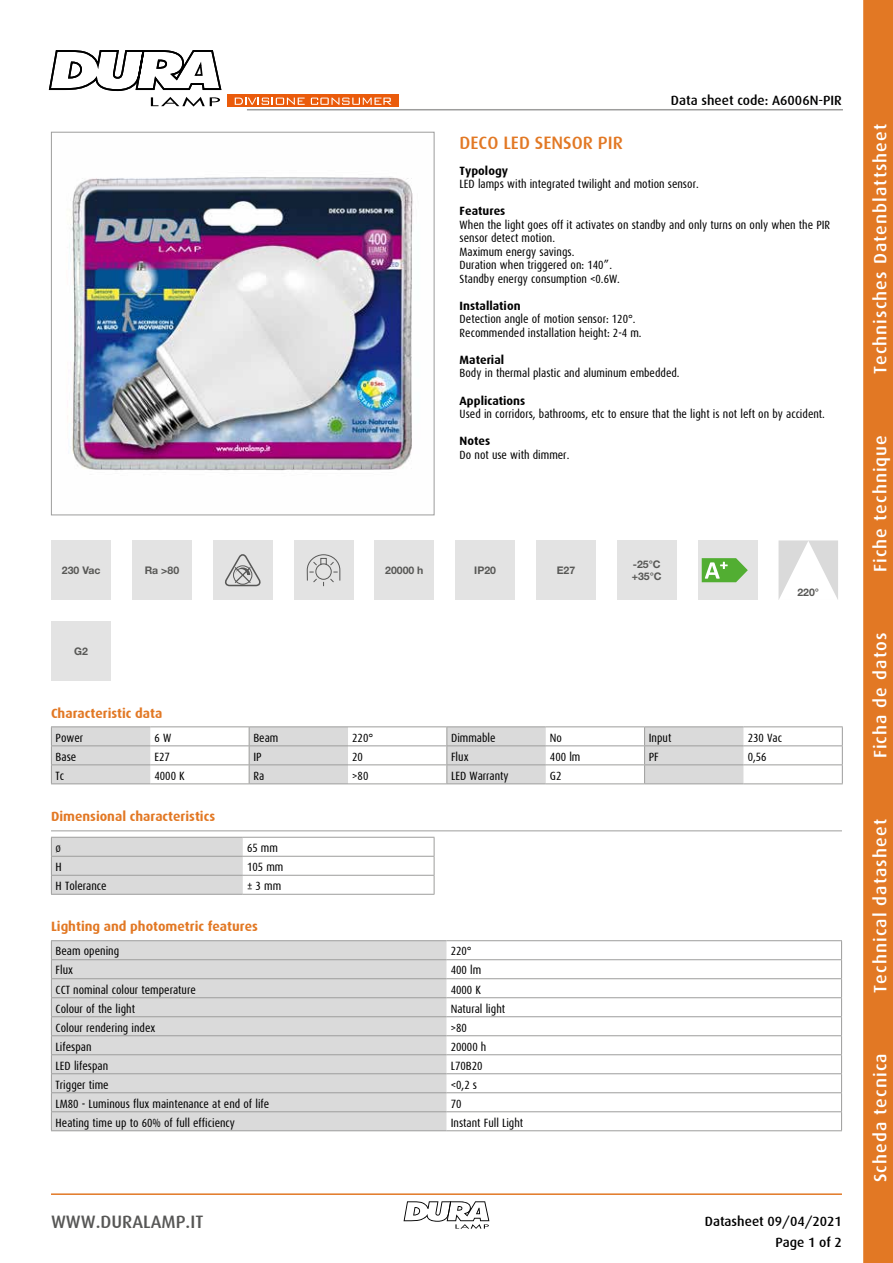
<style>
.page{position:relative;width:893px;height:1263px;background:#fff}
.page>*{position:absolute;margin:0;border:0;box-sizing:border-box;transform-origin:0 0}
.t1{font:500 18px "Dax";letter-spacing:.06em;color:#fff}
.t2{font:500 18px "Dax";color:#e27824}
.t3{font:500 18px "Dax";color:#575756}
.t4{font:700 13.5px "Dax";color:#e27824}
.t5{font:500 13.5px/21.3px "Dax";color:#000;text-align:right}
.t6{font:12px/13.5px "Dax Condensed";color:#000}
.t7{font:700 12px "Dax";color:#000}
.t8{font:700 10.5px/12.6px "Helvetica Neue LT Std";color:#585856}
</style>
<div class="page">
<svg style="left:863px;top:0;width:30px;height:1263px;background:#e27b28"></svg>
<hr style="left:51px;top:1193px;width:791px;height:2px;background:#e27824">
<svg style="left:404px;top:1201px;width:85px;height:28px"></svg>
<svg style="left:227px;top:95px;width:172px;height:12px"></svg>
<svg style="left:235px;top:98px;width:70px;height:7px"></svg>
<svg style="left:311px;top:98px;width:80px;height:7px"></svg>
<svg style="left:48px;top:50px;width:174px;height:57px"></svg>
<hr style="left:247px;top:109px;width:596px;height:1px;background:#9d9d9c">
<img style="left:67px;top:177px;width:346px;height:294px">
<div style="left:51px;top:132px;width:383px;height:383px;border:1px solid #9d9d9c"></div>
<div style="left:51px;top:540px;width:60px;height:60px;background:#e3e3e3"></div>
<div style="left:617px;top:540px;width:59px;height:60px;background:#e3e3e3"></div>
<div style="left:375px;top:540px;width:59px;height:60px;background:#e3e3e3"></div>
<div style="left:132px;top:540px;width:60px;height:60px;background:#e3e3e3"></div>
<div style="left:698px;top:540px;width:59px;height:60px;background:#e3e3e3"></div>
<svg style="left:702px;top:558px;width:46px;height:24px"></svg>
<div style="left:455px;top:540px;width:60px;height:60px;background:#e3e3e3"></div>
<div style="left:213px;top:540px;width:60px;height:60px;background:#e3e3e3"></div>
<svg style="left:225px;top:554px;width:36px;height:33px"></svg>
<svg style="left:778px;top:540px;width:60px;height:60px"></svg>
<div style="left:536px;top:540px;width:60px;height:60px;background:#e3e3e3"></div>
<div style="left:294px;top:540px;width:59px;height:60px;background:#e3e3e3"></div>
<svg style="left:306px;top:554px;width:35px;height:33px"></svg>
<div style="left:51px;top:621px;width:60px;height:60px;background:#e3e3e3"></div>
<hr style="left:51px;top:726px;width:99px;height:1px;background:#9d9d9c">
<hr style="left:150px;top:726px;width:99px;height:1px;background:#9d9d9c">
<hr style="left:348px;top:726px;width:99px;height:1px;background:#9d9d9c">
<hr style="left:546px;top:726px;width:99px;height:1px;background:#9d9d9c">
<hr style="left:743px;top:726px;width:100px;height:1px;background:#9d9d9c">
<hr style="left:743px;top:745px;width:100px;height:1px;background:#9d9d9c">
<hr style="left:743px;top:764px;width:100px;height:1px;background:#9d9d9c">
<svg style="left:842px;top:727px;width:1px;height:56px"></svg>
<hr style="left:743px;top:783px;width:100px;height:1px;background:#9d9d9c">
<hr style="left:249px;top:726px;width:99px;height:1px;background:#9d9d9c">
<hr style="left:447px;top:726px;width:99px;height:1px;background:#9d9d9c">
<hr style="left:645px;top:726px;width:98px;height:1px;background:#9d9d9c">
<svg style="left:51px;top:727px;width:692px;height:57px"></svg>
<hr style="left:645px;top:783px;width:98px;height:1px;background:#9d9d9c">
<hr style="left:243px;top:837px;width:191px;height:1px;background:#9d9d9c">
<hr style="left:243px;top:856px;width:191px;height:1px;background:#9d9d9c">
<svg style="left:51px;top:837px;width:192px;height:57px;background:#d6d6d6"></svg>
<hr style="left:243px;top:875px;width:191px;height:1px;background:#9d9d9c">
<svg style="left:434px;top:838px;width:1px;height:56px"></svg>
<hr style="left:51px;top:894px;width:192px;height:1px;background:#9d9d9c">
<hr style="left:243px;top:894px;width:191px;height:1px;background:#9d9d9c">
<hr style="left:51px;top:830px;width:791px;height:1px;background:#9d9d9c">
<div style="left:52px;top:941px;width:394px;height:189px;background:#dadada"></div>
<hr style="left:446px;top:940px;width:396px;height:1px;background:#9d9d9c">
<hr style="left:446px;top:959px;width:396px;height:1px;background:#9d9d9c">
<hr style="left:446px;top:978px;width:396px;height:1px;background:#9d9d9c">
<hr style="left:446px;top:997px;width:396px;height:1px;background:#9d9d9c">
<hr style="left:446px;top:1016px;width:396px;height:1px;background:#9d9d9c">
<hr style="left:446px;top:1035px;width:396px;height:1px;background:#9d9d9c">
<hr style="left:446px;top:1054px;width:396px;height:1px;background:#9d9d9c">
<hr style="left:446px;top:1073px;width:396px;height:1px;background:#9d9d9c">
<hr style="left:446px;top:1092px;width:396px;height:1px;background:#9d9d9c">
<hr style="left:446px;top:1111px;width:396px;height:1px;background:#9d9d9c">
<svg style="left:841px;top:941px;width:1px;height:189px"></svg>
<hr style="left:446px;top:1130px;width:396px;height:1px;background:#9d9d9c">
<hr style="left:51px;top:940px;width:395px;height:1px;background:#9d9d9c">
<hr style="left:51px;top:959px;width:395px;height:1px;background:#9d9d9c">
<hr style="left:51px;top:978px;width:395px;height:1px;background:#9d9d9c">
<hr style="left:51px;top:997px;width:395px;height:1px;background:#9d9d9c">
<hr style="left:51px;top:1016px;width:395px;height:1px;background:#9d9d9c">
<hr style="left:51px;top:1035px;width:395px;height:1px;background:#9d9d9c">
<hr style="left:51px;top:1054px;width:395px;height:1px;background:#9d9d9c">
<hr style="left:51px;top:1073px;width:395px;height:1px;background:#9d9d9c">
<hr style="left:51px;top:1092px;width:395px;height:1px;background:#9d9d9c">
<hr style="left:51px;top:1111px;width:395px;height:1px;background:#9d9d9c">
<svg style="left:51px;top:941px;width:1px;height:189px"></svg>
<hr style="left:51px;top:1130px;width:395px;height:1px;background:#9d9d9c">
<p class="t5" style="left:671px;top:90px;width:173px">Data sheet code: A6006N-PIR</p>
<h1 class="t2" style="left:460px;top:132px;width:165px">DECO LED SENSOR PIR</h1>
<p class="t7" style="left:460px;top:164px;width:50px">Typology</p>
<p class="t6" style="left:460px;top:178px;width:241px">LED lamps with integrated twilight and motion sensor.</p>
<p class="t7" style="left:460px;top:205px;width:47px">Features</p>
<p class="t6" style="left:460px;top:218px;width:372px">When the light goes off it activates on standby and only turns on only when the PIR sensor detect motion.<br>Maximum energy savings.<br>Duration when triggered on: 140”.<br>Standby energy consumption &lt;0.6W.</p>
<p class="t7" style="left:460px;top:299px;width:62px">Installation</p>
<p class="t6" style="left:460px;top:313px;width:184px">Detection angle of motion sensor: 120°.<br>Recommended installation height: 2-4 m.</p>
<p class="t7" style="left:460px;top:353px;width:46px">Material</p>
<p class="t6" style="left:460px;top:367px;width:221px">Body in thermal plastic and aluminum embedded.</p>
<p class="t7" style="left:460px;top:394px;width:67px">Applications</p>
<p class="t6" style="left:460px;top:407px;width:367px">Used in corridors, bathrooms, etc to ensure that the light is not left on by accident.</p>
<p class="t7" style="left:460px;top:434px;width:32px">Notes</p>
<p class="t6" style="left:460px;top:448px;width:111px">Do not use with dimmer.</p>
<p class="t8" style="left:62px;top:564px;width:40px">230 Vac</p>
<p class="t8" style="left:632px;top:557px;width:31px">-25°C +35°C</p>
<p class="t8" style="left:145px;top:564px;width:36px">Ra &gt;80</p>
<p class="t8" style="left:385px;top:564px;width:40px">20000 h</p>
<p class="t8" style="left:474px;top:564px;width:23px">IP20</p>
<p class="t8" style="left:557px;top:564px;width:20px">E27</p>
<p class="t8" style="left:74px;top:644px;width:15px">G2</p>
<p class="t8" style="left:797px;top:585px;width:23px">220°</p>
<p class="t4" style="left:51px;top:705px;width:113px">Characteristic data</p>
<p class="t6" style="left:56px;top:731px;width:29px">Power</p>
<p class="t6" style="left:155px;top:731px;width:18px">6 W</p>
<p class="t6" style="left:253px;top:731px;width:27px">Beam</p>
<p class="t6" style="left:352px;top:731px;width:23px">220°</p>
<p class="t6" style="left:451px;top:731px;width:46px">Dimmable</p>
<p class="t6" style="left:550px;top:731px;width:14px">No</p>
<p class="t6" style="left:649px;top:731px;width:24px">Input</p>
<p class="t6" style="left:748px;top:731px;width:36px">230 Vac</p>
<p class="t6" style="left:56px;top:750px;width:22px">Base</p>
<p class="t6" style="left:154px;top:750px;width:17px">E27</p>
<p class="t6" style="left:253px;top:750px;width:10px">IP</p>
<p class="t6" style="left:352px;top:750px;width:12px">20</p>
<p class="t6" style="left:451px;top:750px;width:19px">Flux</p>
<p class="t6" style="left:550px;top:750px;width:32px">400 lm</p>
<p class="t6" style="left:649px;top:750px;width:11px">PF</p>
<p class="t6" style="left:748px;top:750px;width:21px">0,56</p>
<p class="t6" style="left:56px;top:769px;width:10px">Tc</p>
<p class="t6" style="left:154px;top:769px;width:32px">4000 K</p>
<p class="t6" style="left:253px;top:769px;width:12px">Ra</p>
<p class="t6" style="left:352px;top:769px;width:18px">&gt;80</p>
<p class="t6" style="left:451px;top:769px;width:59px">LED Warranty</p>
<p class="t6" style="left:550px;top:769px;width:13px">G2</p>
<p class="t4" style="left:51px;top:809px;width:166px">Dimensional characteristics</p>
<p class="t6" style="left:56px;top:841px;width:7px">ø</p>
<p class="t6" style="left:247px;top:841px;width:32px">65 mm</p>
<p class="t6" style="left:56px;top:860px;width:8px">H</p>
<p class="t6" style="left:247px;top:860px;width:38px">105 mm</p>
<p class="t6" style="left:56px;top:879px;width:53px">H Tolerance</p>
<p class="t6" style="left:247px;top:879px;width:36px">± 3 mm</p>
<p class="t4" style="left:51px;top:919px;width:208px">Lighting and photometric features</p>
<p class="t6" style="left:56px;top:945px;width:65px">Beam opening</p>
<p class="t6" style="left:451px;top:945px;width:23px">220°</p>
<p class="t6" style="left:56px;top:964px;width:19px">Flux</p>
<p class="t6" style="left:451px;top:964px;width:32px">400 lm</p>
<p class="t6" style="left:56px;top:983px;width:142px">CCT nominal colour temperature</p>
<p class="t6" style="left:451px;top:983px;width:32px">4000 K</p>
<p class="t6" style="left:56px;top:1002px;width:81px">Colour of the light</p>
<p class="t6" style="left:451px;top:1002px;width:56px">Natural light</p>
<p class="t6" style="left:56px;top:1021px;width:101px">Colour rendering index</p>
<p class="t6" style="left:451px;top:1021px;width:18px">&gt;80</p>
<p class="t6" style="left:56px;top:1040px;width:37px">Lifespan</p>
<p class="t6" style="left:451px;top:1040px;width:37px">20000 h</p>
<p class="t6" style="left:56px;top:1059px;width:54px">LED lifespan</p>
<p class="t6" style="left:451px;top:1059px;width:33px">L70B20</p>
<p class="t6" style="left:56px;top:1078px;width:55px">Trigger time</p>
<p class="t6" style="left:451px;top:1078px;width:28px">&lt;0,2 s</p>
<p class="t6" style="left:56px;top:1097px;width:215px">LM80 - Luminous flux maintenance at end of life</p>
<p class="t6" style="left:451px;top:1097px;width:12px">70</p>
<p class="t6" style="left:56px;top:1116px;width:181px">Heating time up to 60% of full efficiency</p>
<p class="t6" style="left:451px;top:1116px;width:74px">Instant Full Light</p>
<h1 class="t3" style="left:51px;top:1212px;width:154px">WWW.DURALAMP.IT</h1>
<p class="t5" style="left:705px;top:1211px;width:139px">Datasheet 09/04/2021<br>Page 1 of 2</p>
<h1 class="t1" style="left:870px;top:374px;width:252px;rotate:-90deg">Technisches Datenblattsheet</h1>
<h1 class="t1" style="left:870px;top:572px;width:139px;rotate:-90deg">Fiche technique</h1>
<h1 class="t1" style="left:870px;top:758px;width:127px;rotate:-90deg">Ficha de datos</h1>
<h1 class="t1" style="left:870px;top:993px;width:175px;rotate:-90deg">Technical datasheet</h1>
<h1 class="t1" style="left:870px;top:1182px;width:130px;rotate:-90deg">Scheda tecnica</h1>
</div>
